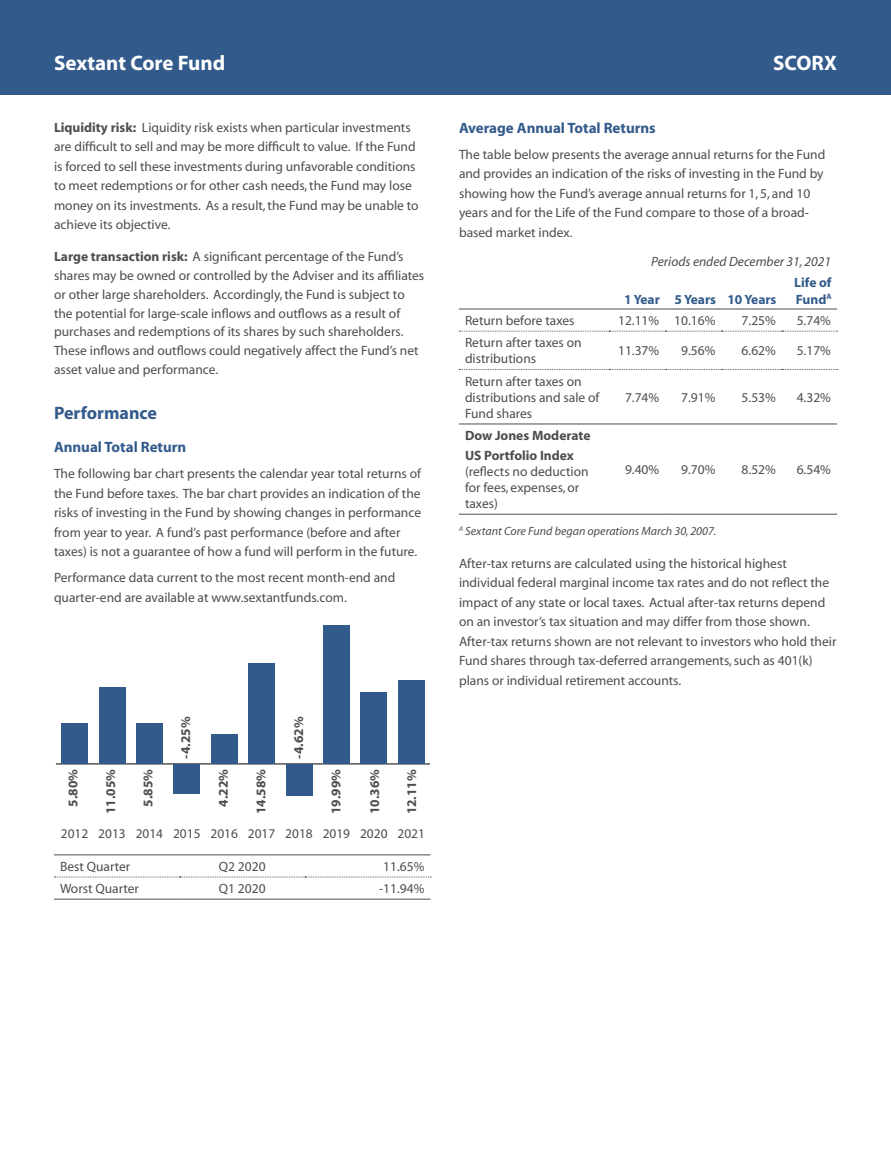
<style>
.page{position:relative;width:891px;height:1161px;background:#fff}
.page>*{position:absolute;margin:0;border:0;box-sizing:border-box;transform-origin:0 0}
.t1{font:700 21px "Myriad";color:#fff}
.t2{font:700 18px "Myriad";color:#325a8b}
.t3{font:700 15px "Myriad";color:#325a8b}
.t4{font:13.5px/19.5px "Myriad";color:#4d4d4f}
.t5{font:700 13.5px/19.5px "Myriad";color:#4d4d4f}
.t6{font:700 13.5px/16.2px "Myriad";color:#325a8b}
.t7{font:italic 13.5px "Myriad";color:#4d4d4f}
.t8{font:700 13.35px "Myriad";color:#4d4d4f}
.t9{font:13.35px "Myriad";color:#4d4d4f}
.t10{font:italic 12px "Myriad";color:#4d4d4f}
.s1{font-weight:700}
</style>
<div class="page">
<div style="left:0;top:0;width:891px;height:94px;background:#325a8b"></div>
<hr style="left:56px;top:764px;width:374px;height:1px;background:#000">
<div style="left:61px;top:724px;width:27px;height:40px;background:#325a8b"></div>
<div style="left:99px;top:688px;width:27px;height:76px;background:#325a8b"></div>
<div style="left:136px;top:724px;width:27px;height:40px;background:#325a8b"></div>
<div style="left:173px;top:764px;width:27px;height:29px;background:#325a8b"></div>
<div style="left:211px;top:735px;width:27px;height:29px;background:#325a8b"></div>
<div style="left:248px;top:663px;width:27px;height:101px;background:#325a8b"></div>
<div style="left:286px;top:764px;width:27px;height:32px;background:#325a8b"></div>
<div style="left:323px;top:626px;width:27px;height:138px;background:#325a8b"></div>
<div style="left:360px;top:692px;width:27px;height:72px;background:#325a8b"></div>
<div style="left:398px;top:680px;width:27px;height:84px;background:#325a8b"></div>
<hr style="left:54px;top:855px;width:126px;height:1px;background:#4d4d4f">
<hr style="left:180px;top:855px;width:125px;height:1px;background:#4d4d4f">
<hr style="left:305px;top:855px;width:126px;height:1px;background:#4d4d4f">
<hr style="left:54px;top:899px;width:126px;height:1px;background:#4d4d4f">
<hr style="left:180px;top:899px;width:125px;height:1px;background:#4d4d4f">
<hr style="left:305px;top:899px;width:126px;height:1px;background:#4d4d4f">
<svg style="left:54px;top:877px;width:377px;height:1px"></svg>
<hr style="left:459px;top:309px;width:150px;height:1px;background:#4d4d4f">
<hr style="left:609px;top:309px;width:56px;height:1px;background:#4d4d4f">
<hr style="left:665px;top:309px;width:56px;height:1px;background:#4d4d4f">
<hr style="left:721px;top:309px;width:61px;height:1px;background:#4d4d4f">
<hr style="left:782px;top:309px;width:55px;height:1px;background:#4d4d4f">
<hr style="left:459px;top:424px;width:150px;height:1px;background:#4d4d4f">
<hr style="left:609px;top:424px;width:56px;height:1px;background:#4d4d4f">
<hr style="left:665px;top:424px;width:56px;height:1px;background:#4d4d4f">
<hr style="left:721px;top:424px;width:61px;height:1px;background:#4d4d4f">
<hr style="left:782px;top:424px;width:55px;height:1px;background:#4d4d4f">
<hr style="left:459px;top:514px;width:150px;height:1px;background:#4d4d4f">
<hr style="left:609px;top:514px;width:56px;height:1px;background:#4d4d4f">
<hr style="left:665px;top:514px;width:56px;height:1px;background:#4d4d4f">
<hr style="left:721px;top:514px;width:61px;height:1px;background:#4d4d4f">
<hr style="left:782px;top:514px;width:55px;height:1px;background:#4d4d4f">
<svg style="left:459px;top:331px;width:379px;height:1px"></svg>
<svg style="left:459px;top:369px;width:379px;height:1px"></svg>
<h1 class="t1" style="left:54px;top:52px;width:173px">Sextant Core Fund</h1>
<h1 class="t1" style="left:773px;top:52px;width:65px">SCORX</h1>
<p class="t4" style="left:54px;top:118px;width:366px"><span class="s1">Liquidity risk:</span> Liquidity risk exists when particular investments are difficult to sell and may be more difficult to value. If the Fund is forced to sell these investments during unfavorable conditions to meet redemptions or for other cash needs, the Fund may lose money on its investments. As a result, the Fund may be unable to achieve its objective.</p>
<p class="t4" style="left:54px;top:248px;width:372px;line-height:18.8px"><span class="s1">Large transaction risk:</span> A significant percentage of the Fund’s shares may be owned or controlled by the Adviser and its affiliates or other large shareholders. Accordingly, the Fund is subject to the potential for large-scale inflows and outflows as a result of purchases and redemptions of its shares by such shareholders.<br>These inflows and outflows could negatively affect the Fund’s net asset value and performance.</p>
<h2 class="t2" style="left:54px;top:404px;width:105px">Performance</h2>
<p class="t3" style="left:54px;top:439px;width:134px">Annual Total Return</p>
<p class="t4" style="left:54px;top:464px;width:369px">The following bar chart presents the calendar year total returns of the Fund before taxes. The bar chart provides an indication of the risks of investing in the Fund by showing changes in performance from year to year. A fund’s past performance (before and after taxes) is not a guarantee of how a fund will perform in the future.</p>
<p class="t4" style="left:54px;top:569px;width:343px">Performance data current to the most recent month-end and quarter-end are available at www.sextantfunds.com.</p>
<p class="t8" style="left:66px;top:807px;width:39px;rotate:-90deg">5.80%</p>
<p class="t8" style="left:104px;top:814px;width:46px;rotate:-90deg">11.05%</p>
<p class="t8" style="left:141px;top:807px;width:39px;rotate:-90deg">5.85%</p>
<p class="t8" style="left:179px;top:759px;width:43px;rotate:-90deg">-4.25%</p>
<p class="t8" style="left:292px;top:759px;width:43px;rotate:-90deg">-4.62%</p>
<p class="t8" style="left:216px;top:807px;width:39px;rotate:-90deg">4.22%</p>
<p class="t8" style="left:329px;top:814px;width:46px;rotate:-90deg">19.99%</p>
<p class="t8" style="left:405px;top:814px;width:46px;rotate:-90deg">12.11%</p>
<p class="t8" style="left:254px;top:814px;width:46px;rotate:-90deg">14.58%</p>
<p class="t8" style="left:368px;top:814px;width:46px;rotate:-90deg">10.36%</p>
<p class="t9" style="left:61px;top:827px;width:366px">2012 2013 2014 2015 2016 2017 2018 2019 2020 2021</p>
<p class="t4" style="left:60px;top:857px;width:72px">Best Quarter</p>
<p class="t4" style="left:219px;top:857px;width:48px">Q2 2020</p>
<p class="t4" style="left:383px;top:857px;width:43px">11.65%</p>
<p class="t4" style="left:60px;top:879px;width:81px">Worst Quarter</p>
<p class="t4" style="left:219px;top:879px;width:48px">Q1 2020</p>
<p class="t4" style="left:379px;top:879px;width:47px">-11.94%</p>
<p class="t3" style="left:459px;top:120px;width:198px">Average Annual Total Returns</p>
<p class="t4" style="left:459px;top:145px;width:368px">The table below presents the average annual returns for the Fund and provides an indication of the risks of investing in the Fund by showing how the Fund’s average annual returns for 1, 5, and 10 years and for the Life of the Fund compare to those of a broad&shy;based market index.</p>
<p class="t7" style="left:651px;top:255px;width:181px">Periods ended December 31, 2021</p>
<p class="t6" style="left:624px;top:291px;width:154px">1 Year 5 Years 10 Years</p>
<p class="t6" style="left:794px;top:275px;width:39px">Life of<br>Fund<sup>A</sup></p>
<p class="t4" style="left:465px;top:311px;width:111px">Return before taxes</p>
<p class="t4" style="left:618px;top:311px;width:99px">12.11% 10.16%</p>
<p class="t4" style="left:742px;top:311px;width:36px">7.25%</p>
<p class="t4" style="left:797px;top:311px;width:36px">5.74%</p>
<p class="t4" style="left:465px;top:335px;width:118px;line-height:16.2px">Return after taxes on distributions</p>
<p class="t4" style="left:618px;top:342px;width:43px">11.37%</p>
<p class="t4" style="left:681px;top:342px;width:36px">9.56%</p>
<p class="t4" style="left:742px;top:342px;width:36px">6.62%</p>
<p class="t4" style="left:797px;top:342px;width:36px">5.17%</p>
<p class="t4" style="left:465px;top:374px;width:136px;line-height:16.2px">Return after taxes on distributions and sale of<br>Fund shares</p>
<p class="t4" style="left:625px;top:388px;width:36px">7.74%</p>
<p class="t4" style="left:681px;top:388px;width:36px">7.91%</p>
<p class="t4" style="left:742px;top:388px;width:36px">5.53%</p>
<p class="t4" style="left:797px;top:388px;width:36px">4.32%</p>
<p class="t5" style="left:465px;top:426px;width:127px">Dow Jones Moderate<br>US Portfolio Index</p>
<p class="t4" style="left:465px;top:464px;width:125px;line-height:16.2px">(reflects no deduction for fees, expenses, or taxes)</p>
<p class="t4" style="left:625px;top:460px;width:36px">9.40%</p>
<p class="t4" style="left:681px;top:460px;width:36px">9.70%</p>
<p class="t4" style="left:742px;top:460px;width:36px">8.52%</p>
<p class="t4" style="left:797px;top:460px;width:36px">6.54%</p>
<p class="t10" style="left:459px;top:525px;width:259px"><sup>A</sup> Sextant Core Fund began operations March 30, 2007.</p>
<p class="t4" style="left:459px;top:554px;width:379px">After-tax returns are calculated using the historical highest individual federal marginal income tax rates and do not reflect the impact of any state or local taxes. Actual after-tax returns depend on an investor’s tax situation and may differ from those shown.<br>After-tax returns shown are not relevant to investors who hold their Fund shares through tax-deferred arrangements, such as 401(k) plans or individual retirement accounts.</p>
</div>
